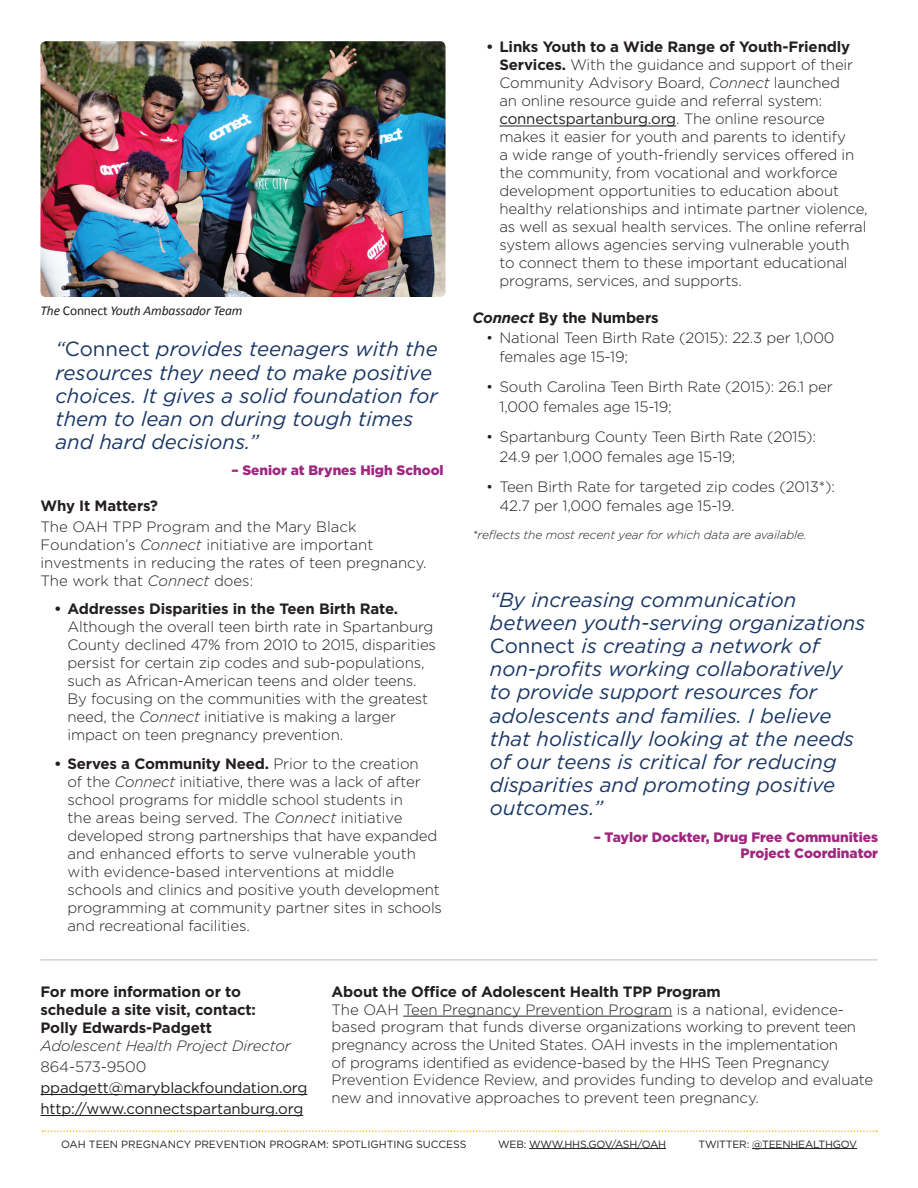
<style>
.page{position:relative;width:918px;height:1188px;background:#fff}
.page>*{position:absolute;margin:0;border:0;box-sizing:border-box;transform-origin:0 0}
.t1{font:italic 20.4px/23.2px "Gotham";color:#193665}
.BODY_Copy{font:300 15px/18px "Gotham";letter-spacing:-.01em;color:#231f20}
.BODY_Subhead_1{font:700 15px/18px "Gotham";letter-spacing:-.01em;color:#231f20}
.BODY_Subhead_1-2{font:15px/21px "Gotham";letter-spacing:-.01em;color:#231f20}
.t2{font:900 13.65px/16.4px "Gotham";color:#9f277f;text-align:right}
.t3{font:italic 13.5px "Calibri";letter-spacing:-.01em;color:#231f20}
.BODY_Bullet{font:italic 300 12px "Gotham";letter-spacing:-.01em;color:#231f20}
.t4{font:10.5px "Gotham";color:#231f20}
.t5{font:10.5px "Gotham";letter-spacing:-.02em;color:#231f20}
.s1{font-style:normal}
.s2{font-style:italic}
.s3{font-weight:700}
.s4{font-weight:400}
.s5{font-weight:300;font-style:italic}
.s6{font-weight:300}
</style>
<div class="page">
<hr style="left:40px;top:1094px;width:267px;height:1px;background:#231f20">
<hr style="left:40px;top:1115px;width:263px;height:1px;background:#231f20">
<svg style="left:42px;top:1130px;width:835px;height:2px"></svg>
<hr style="left:403px;top:1016px;width:269px;height:1px;background:#231f20">
<hr style="left:500px;top:126px;width:176px;height:1px;background:#231f20">
<img style="left:40px;top:41px;width:406px;height:256px">
<hr style="left:40px;top:959px;width:838px;height:2px;background:#d1d2d4">
<hr style="left:529px;top:1148px;width:137px;height:1px;background:#231f20">
<hr style="left:752px;top:1148px;width:105px;height:1px;background:#231f20">
<p class="t3" style="left:40px;top:302px;width:204px">The <span class="s1">Connect</span> Youth Ambassador Team</p>
<p class="t1" style="left:56px;top:337px;width:384px">“<span class="s1">Connect</span> provides teenagers with the resources they need to make positive choices. It gives a solid foundation for them to lean on during tough times and hard decisions.”</p>
<p class="t2" style="left:231px;top:462px;width:214px">– Senior at Brynes High School</p>
<p class="BODY_Subhead_1" style="left:40px;top:497px;width:119px">Why It Matters?</p>
<p class="BODY_Copy" style="left:40px;top:518px;width:388px">The OAH TPP Program and the Mary Black Foundation’s <span class="s2">Connect</span> initiative are important investments in reducing the rates of teen pregnancy.<br>The work that <span class="s2">Connect</span> does:</p>
<p class="BODY_Copy" style="left:68px;top:599px;width:370px;text-indent:-14px"><span class="s3">• Addresses Disparities in the Teen Birth Rate.<br></span>Although the overall teen birth rate in Spartanburg County declined 47% from 2010 to 2015, disparities persist for certain zip codes and sub-populations, such as African-American teens and older teens.<br>By focusing on the communities with the greatest need, the <span class="s2">Connect</span> initiative is making a larger impact on teen pregnancy prevention.</p>
<p class="BODY_Copy" style="left:68px;top:754px;width:376px;text-indent:-14px"><span class="s3">• Serves a Community Need.</span> Prior to the creation<br>of the <span class="s2">Connect</span> initiative, there was a lack of after school programs for middle school students in<br>the areas being served. The <span class="s2">Connect</span> initiative developed strong partnerships that have expanded and enhanced efforts to serve vulnerable youth with evidence-based interventions at middle schools and clinics and positive youth development programming at community partner sites in schools and recreational facilities.</p>
<p class="BODY_Copy" style="left:500px;top:38px;width:370px;text-indent:-14px"><span class="s3">• Links Youth to a Wide Range of Youth-Friendly Services.</span> With the guidance and support of their Community Advisory Board, <span class="s2">Connect</span> launched<br>an online resource guide and referral system: <span class="s4">connectspartanburg.org</span>. The online resource makes it easier for youth and parents to identify<br>a wide range of youth-friendly services offered in the community, from vocational and workforce development opportunities to education about healthy relationships and intimate partner violence, as well as sexual health services. The online referral system allows agencies serving vulnerable youth to connect them to these important educational programs, services, and supports.</p>
<p class="BODY_Subhead_1" style="left:472px;top:309px;width:188px"><span class="s2">Connect</span> By the Numbers</p>
<p class="BODY_Copy" style="left:500px;top:327px;width:337px;line-height:19.5px;text-indent:-14px">• National Teen Birth Rate (2015): 22.3 per 1,000 females age 15-19;</p>
<p class="BODY_Copy" style="left:500px;top:377px;width:335px;line-height:19.5px;text-indent:-14px">• South Carolina Teen Birth Rate (2015): 26.1 per<br>1,000 females age 15-19;</p>
<p class="BODY_Copy" style="left:500px;top:427px;width:318px;line-height:19.5px;text-indent:-14px">• Spartanburg County Teen Birth Rate (2015):<br>24.9 per 1,000 females age 15-19;</p>
<p class="BODY_Copy" style="left:500px;top:477px;width:337px;line-height:19.5px;text-indent:-14px">• Teen Birth Rate for targeted zip codes (2013*):<br>42.7 per 1,000 females age 15-19.</p>
<p class="BODY_Bullet" style="left:472px;top:527px;width:336px">*reflects the most recent year for which data are available.</p>
<p class="t1" style="left:490px;top:587px;width:377px">“By increasing communication between youth-serving organizations <span class="s1">Connect</span> is creating a network of non-profits working collaboratively to provide support resources for adolescents and families. I believe that holistically looking at the needs of our teens is critical for reducing disparities and promoting positive outcomes.”</p>
<p class="t2" style="left:594px;top:828px;width:286px">– Taylor Dockter, Drug Free Communities<br>Project Coordinator</p>
<p class="BODY_Subhead_1" style="left:40px;top:983px;width:252px">For more information or to schedule a site visit, contact:<br>Polly Edwards-Padgett<br><span class="s5">Adolescent Health Project Director</span></p>
<p class="BODY_Subhead_1-2" style="left:40px;top:1056px;width:268px"><span class="s6">864-573-9500 </span>ppadgett@maryblackfoundation.org http://www.connectspartanburg.org</p>
<p class="BODY_Subhead_1" style="left:332px;top:983px;width:391px">About the Office of Adolescent Health TPP Program</p>
<p class="BODY_Copy" style="left:332px;top:1000px;width:543px;line-height:17.5px">The OAH Teen Pregnancy Prevention Program is a national, evidence&shy;based program that funds diverse organizations working to prevent teen pregnancy across the United States. OAH invests in the implementation<br>of programs identified as evidence-based by the HHS Teen Pregnancy Prevention Evidence Review, and provides funding to develop and evaluate new and innovative approaches to prevent teen pregnancy.</p>
<p class="t4" style="left:61px;top:1137px;width:407px">OAH TEEN PREGNANCY PREVENTION PROGRAM: SPOTLIGHTING SUCCESS</p>
<p class="t5" style="left:498px;top:1137px;width:170px">WEB: WWW.HHS.GOV/ASH/OAH</p>
<p class="t5" style="left:698px;top:1137px;width:160px">TWITTER: @TEENHEALTHGOV</p>
</div>
